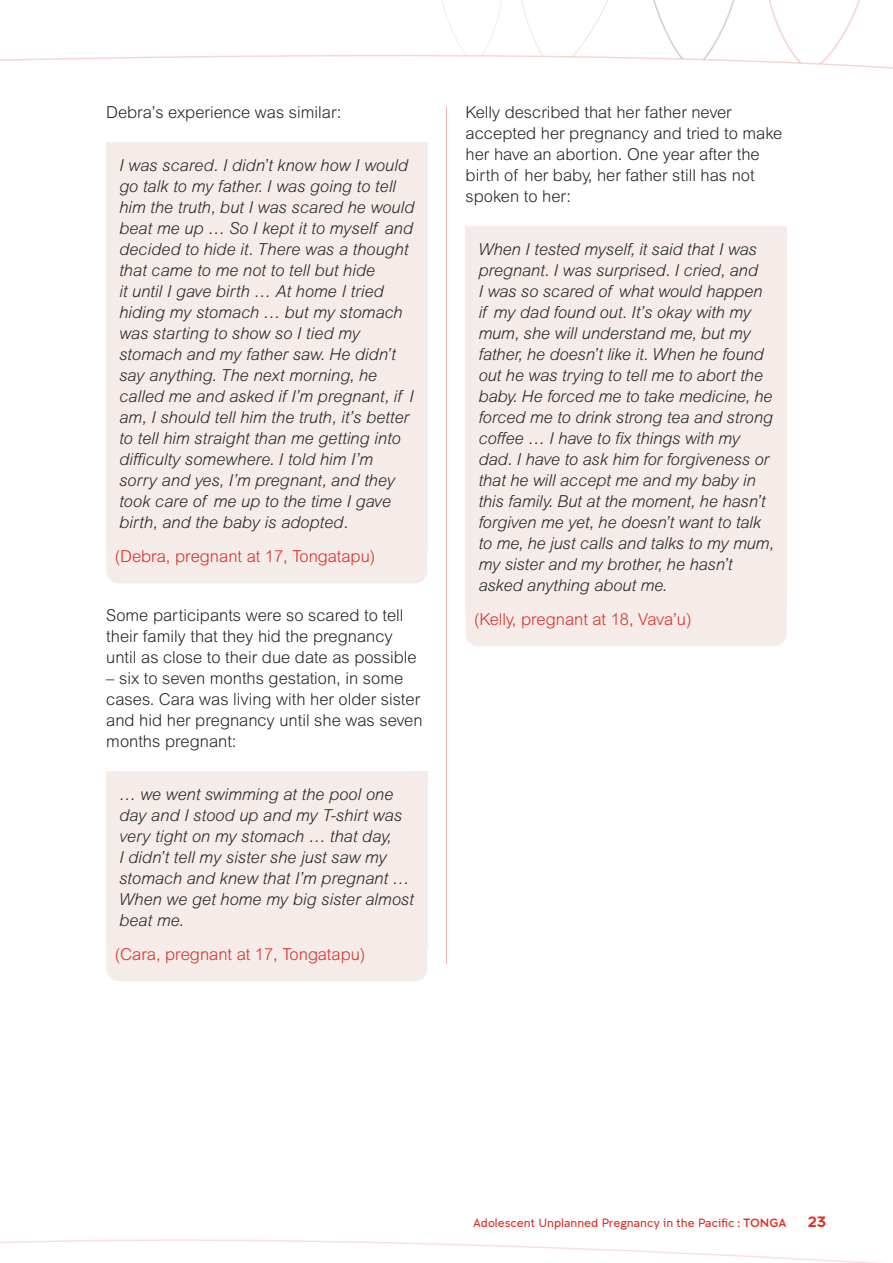
<style>
.page{position:relative;width:893px;height:1263px;background:#fff}
.page>*{position:absolute;margin:0;border:0;box-sizing:border-box;transform-origin:0 0}
.t1{font:italic 300 16.5px/21px "Arial MT Pro";color:#252627}
.t2{font:300 16.5px/21px "Arial MT Pro";color:#252627}
.t3{font:300 16.5px "Arial MT Pro";color:#dc2e23}
.t4{font:700 15px "Clancy";color:#dc2e23}
.t5{font:300 12px "Clancy";color:#dc2e23}
.s1{font-weight:400}
</style>
<div class="page">
<svg style="left:0;top:1239px;width:879px;height:24px"></svg>
<svg style="left:0;top:0;width:893px;height:69px"></svg>
<div style="left:106px;top:142px;width:321px;height:408px;background:#f5ece9"></div>
<div style="left:106px;top:550px;width:321px;height:33px;background:#f5ece9"></div>
<div style="left:106px;top:771px;width:321px;height:176px;background:#f5ece9"></div>
<div style="left:106px;top:947px;width:321px;height:34px;background:#f5ece9"></div>
<div style="left:466px;top:226px;width:321px;height:387px;background:#f5ece9"></div>
<div style="left:466px;top:613px;width:321px;height:33px;background:#f5ece9"></div>
<hr style="left:446px;top:106px;width:1px;height:858px;background:#f2b5b0">
<p class="t2" style="left:106px;top:102px;width:237px">Debra’s experience was similar:</p>
<p class="t1" style="left:119px;top:155px;width:297px">I was scared. I didn’t know how I would go talk to my father. I was going to tell him the truth, but I was scared he would beat me up … So I kept it to myself and decided to hide it. There was a thought that came to me not to tell but hide<br>it until I gave birth … At home I tried hiding my stomach … but my stomach was starting to show so I tied my stomach and my father saw. He didn’t say anything. The next morning, he called me and asked if I’m pregnant, if I am, I should tell him the truth, it’s better to tell him straight than me getting into difficulty somewhere. I told him I’m sorry and yes, I’m pregnant, and they took care of me up to the time I gave birth, and the baby is adopted.</p>
<p class="t3" style="left:115px;top:546px;width:262px">(Debra, pregnant at 17, Tongatapu)</p>
<p class="t2" style="left:106px;top:605px;width:312px">Some participants were so scared to tell their family that they hid the pregnancy until as close to their due date as possible</p>
<p class="t2" style="left:106px;top:668px;width:318px">– six to seven months gestation, in some cases. Cara was living with her older sister and hid her pregnancy until she was seven months pregnant:</p>
<p class="t1" style="left:119px;top:784px;width:296px">… we went swimming at the pool one day and I stood up and my T-shirt was very tight on my stomach … that day,<br>I didn’t tell my sister she just saw my stomach and knew that I’m pregnant …<br>When we get home my big sister almost beat me.</p>
<p class="t3" style="left:115px;top:944px;width:252px">(Cara, pregnant at 17, Tongatapu)</p>
<p class="t2" style="left:466px;top:102px;width:318px">Kelly described that her father never accepted her pregnancy and tried to make her have an abortion. One year after the birth of her baby, her father still has not spoken to her:</p>
<p class="t1" style="left:478px;top:239px;width:297px">When I tested myself, it said that I was pregnant. I was surprised. I cried, and<br>I was so scared of what would happen if my dad found out. It’s okay with my mum, she will understand me, but my father, he doesn’t like it. When he found out he was trying to tell me to abort the baby. He forced me to take medicine, he forced me to drink strong tea and strong coffee … I have to fix things with my dad. I have to ask him for forgiveness or that he will accept me and my baby in this family. But at the moment, he hasn’t forgiven me yet, he doesn’t want to talk to me, he just calls and talks to my mum, my sister and my brother, he hasn’t asked anything about me.</p>
<p class="t3" style="left:474px;top:609px;width:219px">(Kelly, pregnant at 18, Vava’u)</p>
<p class="t5" style="left:473px;top:1216px;width:315px">Adolescent Unplanned Pregnancy in the Pacific <span class="s1">: TONGA</span></p>
<p class="t4" style="left:808px;top:1213px;width:20px">23</p>
</div>
